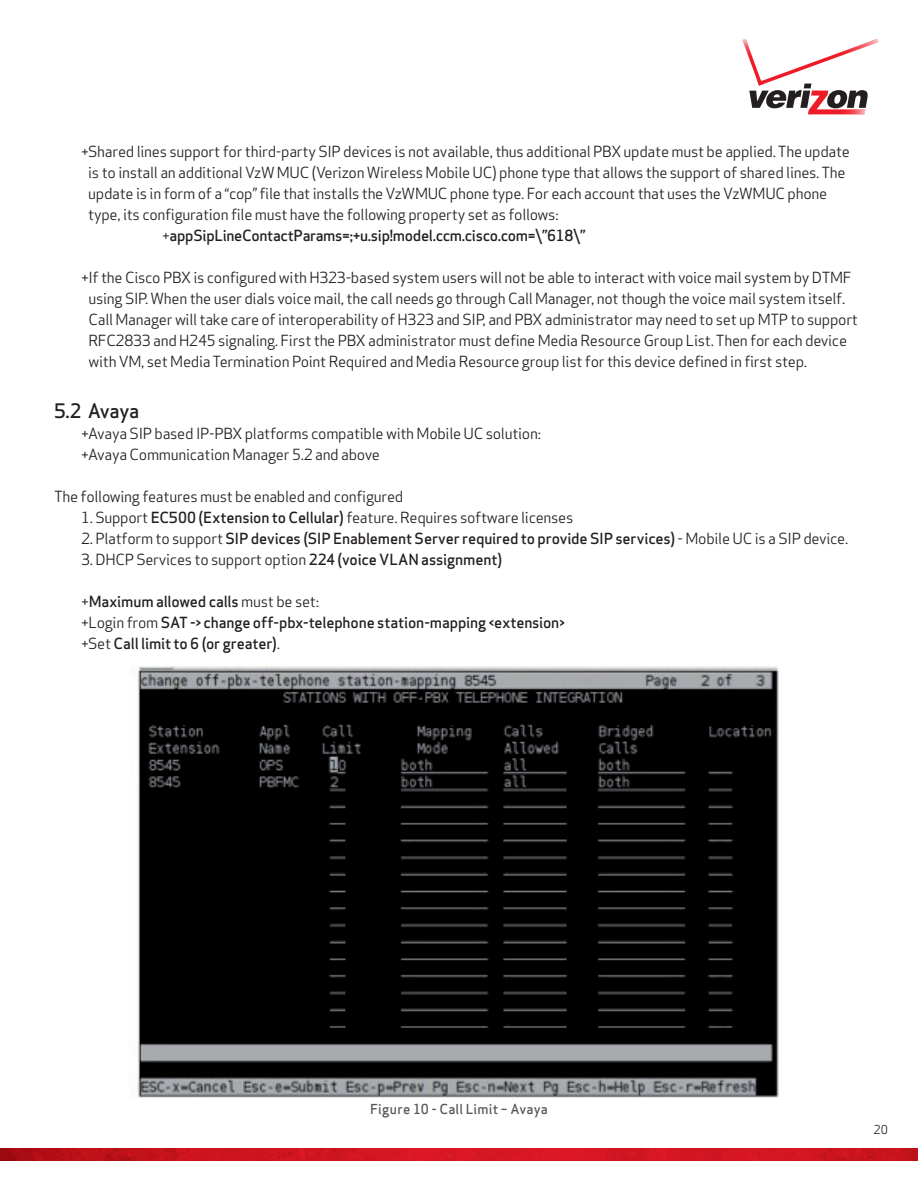
<style>
.page{position:relative;width:918px;height:1188px;background:#fff}
.page>*{position:absolute;margin:0;border:0;box-sizing:border-box;transform-origin:0 0}
.t1{font:500 19.5px "Apex Sans";letter-spacing:-.02em;color:#231f20}
.t2{font:15px/21px "Apex Sans";letter-spacing:-.02em;color:#231f20}
.t3{font:500 15px/21px "Apex Sans";letter-spacing:-.015em;color:#231f20}
.t4{font:500 13.5px "Apex Sans";letter-spacing:.015em;color:#57585a}
.t5{font:12px "Apex Sans";color:#231f20}
.s1{font-weight:400}
.s2{font-weight:500}
</style>
<div class="page">
<svg style="left:743px;top:39px;width:135px;height:75px"></svg>
<img style="left:137px;top:666px;width:642px;height:432px">
<img style="left:0;top:1149px;width:918px;height:12px">
<p class="t2" style="left:81px;top:140px;width:771px">+ Shared lines support for third-party SIP devices is not available, thus additional PBX update must be applied. The update</p>
<p class="t2" style="left:88px;top:161px;width:759px">is to install an additional VzW MUC (Verizon Wireless Mobile UC) phone type that allows the support of shared lines. The</p>
<p class="t2" style="left:88px;top:182px;width:741px">update is in form of a “cop” file that installs the VzWMUC phone type. For each account that uses the VzWMUC phone</p>
<p class="t2" style="left:88px;top:203px;width:472px">type, its configuration file must have the following property set as follows:</p>
<p class="t3" style="left:162px;top:223px;width:425px"><span class="s1">+</span>appSipLineContactParams=;+u.sip!model.ccm.cisco.com=\”618\”</p>
<p class="t2" style="left:88px;top:266px;width:771px;text-indent:-7px">+If the Cisco PBX is configured with H323-based system users will not be able to interact with voice mail system by DTMF using SIP. When the user dials voice mail, the call needs go through Call Manager, not though the voice mail system itself.<br>Call Manager will take care of interoperability of H323 and SIP, and PBX administrator may need to set up MTP to support RFC2833 and H245 signaling. First the PBX administrator must define Media Resource Group List. Then for each device with VM, set Media Termination Point Required and Media Resource group list for this device defined in first step.</p>
<h1 class="t1" style="left:54px;top:394px;width:87px">5.2 Avaya</h1>
<p class="t2" style="left:81px;top:422px;width:461px">+ Avaya SIP based IP-PBX platforms compatible with Mobile UC solution: + Avaya Communication Manager 5.2 and above</p>
<p class="t2" style="left:54px;top:485px;width:351px">The following features must be enabled and configured</p>
<p class="t2" style="left:81px;top:506px;width:494px">1. Support <span class="s2">EC500 (Extension to Cellular)</span> feature. Requires software licenses</p>
<p class="t3" style="left:81px;top:526px;width:769px"><span class="s1">2. Platform to support</span> SIP devices (SIP Enablement Server required to provide SIP services) <span class="s1">- Mobile UC is a SIP device.</span></p>
<p class="t2" style="left:81px;top:548px;width:423px">3. D HCP Services to support option <span class="s2">224 (voice VLAN assignment)</span></p>
<p class="t3" style="left:81px;top:589px;width:485px"><span class="s1">+</span>Maximum allowed calls <span class="s1">must be set:<br>+Login from</span> SAT -&gt; change off-pbx-telephone station-mapping &lt;extension&gt; <span class="s1">+ Set</span> Call limit to 6 (or greater)<span class="s1">.</span></p>
<p class="t4" style="left:370px;top:1097px;width:179px">Figure 10 - Call Limit – Avaya</p>
<p class="t5" style="left:874px;top:1119px;width:16px">20</p>
</div>
